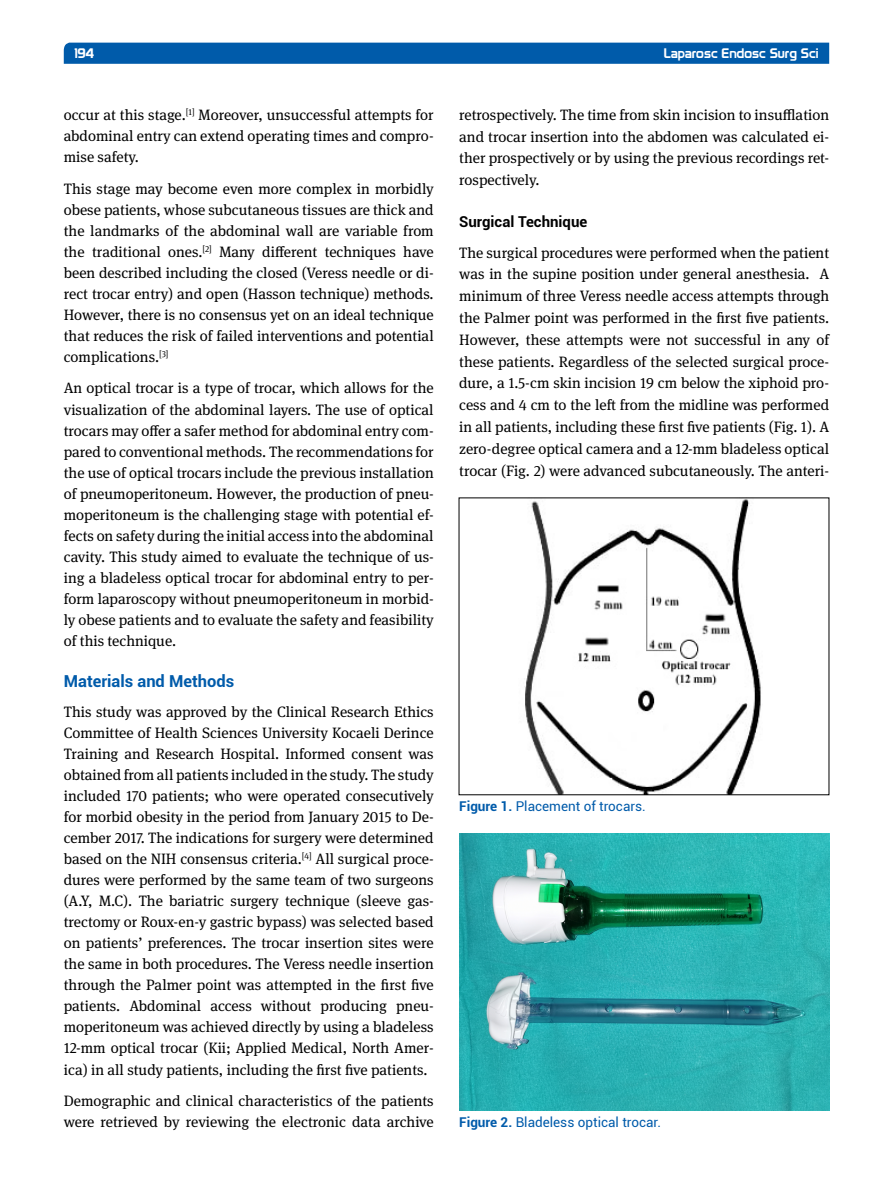
<style>
.page{position:relative;width:893px;height:1191px;background:#fff}
.page>*{position:absolute;margin:0;border:0;box-sizing:border-box;transform-origin:0 0}
.t1{font:700 16.5px "Roboto";color:#005baa}
.t2{font:15px/21px "DG Meta Serif Science";color:#000;text-align:justify}
.t3{font:700 15px "Roboto";color:#000}
.t4{font:13.5px "Roboto";color:#005baa}
.t5{font:13.5px "Prototype";color:#fff}
.s1{font-weight:700}
</style>
<div class="page">
<div style="left:64px;top:43px;width:765px;height:21px;background:#005baa"></div>
<img style="left:524px;top:499px;width:237px;height:294px">
<img style="left:459px;top:833px;width:370px;height:277px">
<p class="t5" style="left:74px;top:45px;width:21px">194</p>
<p class="t5" style="left:664px;top:45px;width:156px">Laparosc Endosc Surg Sci</p>
<p class="t2" style="left:64px;top:104px;width:371px">occur at this stage.<sup>[1]</sup> Moreover, unsuccessful attempts for abdominal entry can extend operating times and compro&shy;mise safety.</p>
<p class="t2" style="left:64px;top:177px;width:371px">This stage may become even more complex in morbidly obese patients, whose subcutaneous tissues are thick and the landmarks of the abdominal wall are variable from the traditional ones.<sup>[2]</sup> Many different techniques have been described including the closed (Veress needle or di&shy;rect trocar entry) and open (Hasson technique) methods.<br>However, there is no consensus yet on an ideal technique that reduces the risk of failed interventions and potential complications.<sup>[3]</sup></p>
<p class="t2" style="left:64px;top:377px;width:371px">An optical trocar is a type of trocar, which allows for the visualization of the abdominal layers. The use of optical trocars may offer a safer method for abdominal entry com&shy;pared to conventional methods. The recommendations for the use of optical trocars include the previous installation of pneumoperitoneum. However, the production of pneu&shy;moperitoneum is the challenging stage with potential ef&shy;fects on safety during the initial access into the abdominal cavity. This study aimed to evaluate the technique of us&shy;ing a bladeless optical trocar for abdominal entry to per&shy;form laparoscopy without pneumoperitoneum in morbid&shy;ly obese patients and to evaluate the safety and feasibility of this technique.</p>
<p class="t1" style="left:64px;top:670px;width:172px">Materials and Methods</p>
<p class="t2" style="left:64px;top:701px;width:371px">This study was approved by the Clinical Research Ethics Committee of Health Sciences University Kocaeli Derince Training and Research Hospital. Informed consent was obtained from all patients included in the study. The study included 170 patients; who were operated consecutively for morbid obesity in the period from January 2015 to De&shy;cember 2017. The indications for surgery were determined based on the NIH consensus criteria.<sup>[4]</sup> All surgical proce&shy;dures were performed by the same team of two surgeons (A.Y, M.C). The bariatric surgery technique (sleeve gas&shy;trectomy or Roux-en-y gastric bypass) was selected based on patients’ preferences. The trocar insertion sites were the same in both procedures. The Veress needle insertion through the Palmer point was attempted in the first five patients. Abdominal access without producing pneu&shy;moperitoneum was achieved directly by using a bladeless 12-mm optical trocar (Kii; Applied Medical, North Amer&shy;ica) in all study patients, including the first five patients.</p>
<p class="t2" style="left:64px;top:1090px;width:371px">Demographic and clinical characteristics of the patients were retrieved by reviewing the electronic data archive</p>
<p class="t2" style="left:459px;top:103px;width:371px;line-height:21.8px">retrospectively. The time from skin incision to insufflation and trocar insertion into the abdomen was calculated ei&shy;ther prospectively or by using the previous recordings ret&shy;rospectively.</p>
<p class="t3" style="left:459px;top:211px;width:130px">Surgical Technique</p>
<p class="t2" style="left:459px;top:241px;width:371px;line-height:21.8px">The surgical procedures were performed when the patient was in the supine position under general anesthesia. A minimum of three Veress needle access attempts through the Palmer point was performed in the first five patients.<br>However, these attempts were not successful in any of these patients. Regardless of the selected surgical proce&shy;dure, a 1.5-cm skin incision 19 cm below the xiphoid pro&shy;cess and 4 cm to the left from the midline was performed in all patients, including these first five patients (Fig. 1). A zero-degree optical camera and a 12-mm bladeless optical trocar (Fig. 2) were advanced subcutaneously. The anteri-</p>
<p class="t4" style="left:459px;top:797px;width:188px"><span class="s1">Figure 1.</span> Placement of trocars.</p>
<p class="t4" style="left:459px;top:1113px;width:203px"><span class="s1">Figure 2.</span> Bladeless optical trocar.</p>
</div>
